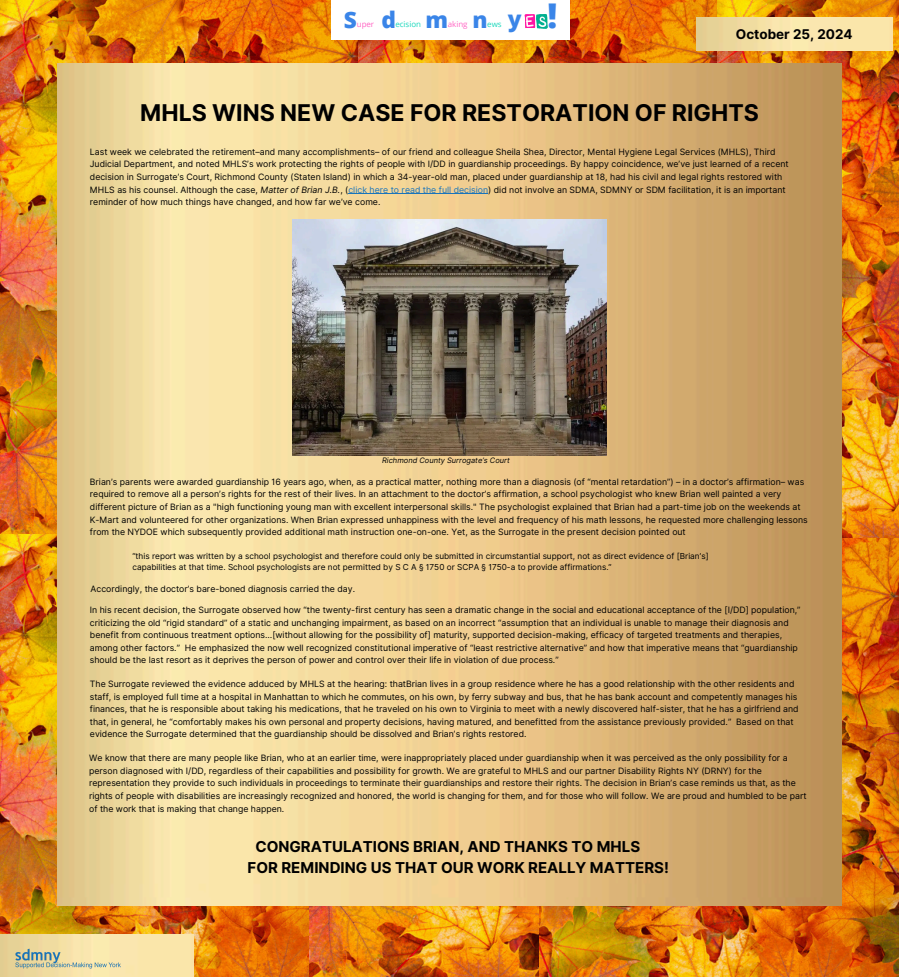
<style>
.page{position:relative;width:899px;height:977px;background:#fff}
.page>*{position:absolute;margin:0;border:0;box-sizing:border-box;transform-origin:0 0}
.t1{font:700 23.1px "Inter";color:#000}
.t2{font:800 22.68px "Open Sans";color:#3a85e8}
.t3{font:700 15.03px/20.9px "Inter";color:#000}
.t4{font:700 13.4px "Inter";color:#000}
.t5{font:8.75px/12.6px "Inter";color:#000}
.t6{font:8.72px/12.6px "Inter";color:#000}
.t7{font:8.22px/11.8px "Inter";color:#000}
.t8{font:7.92px "Open Sans";color:#1bd8bc}
.t9{font:7.92px "Open Sans";color:#ff66c4}
.t10{font:italic 7.47px "Inter";color:#000}
.s1{font-size:34.08px}
.s2{font-style:italic}
.s3{color:#1974bb}
</style>
<div class="page">
<img style="left:0;top:534px;width:309px;height:442px">
<img style="left:309px;top:905px;width:230px;height:71px">
<img style="left:539px;top:537px;width:359px;height:439px">
<img style="left:716px;top:0;width:182px;height:537px">
<img style="left:0;top:0;width:716px;height:534px">
<img style="left:0;top:934px;width:193px;height:42px">
<img style="left:15px;top:947px;width:108px;height:29px">
<div style="left:331px;top:0;width:238px;height:40px;background:#fff"></div>
<img style="left:525px;top:14px;width:22px;height:15px">
<img style="left:58px;top:64px;width:783px;height:841px">
<img style="left:292px;top:220px;width:314px;height:235px">
<img style="left:696px;top:17px;width:195px;height:33px">
<hr style="left:348px;top:193px;width:140px;height:1px;background:#1974bb">
<p class="t2" style="left:343px;top:4px;width:15px">S</p>
<p class="t9" style="left:356px;top:18px;width:19px">uper</p>
<p class="t2" style="left:507px;top:3px;width:51px">y <span class="s1">!</span></p>
<h4 class="t2" style="left:381px;top:4px;width:16px">d</h4>
<h3 class="t8" style="left:395px;top:18px;width:27px">ecision</h3>
<p class="t2" style="left:425px;top:4px;width:24px">m</p>
<p class="t9" style="left:447px;top:18px;width:21px">aking</p>
<p class="t2" style="left:472px;top:4px;width:17px">n</p>
<h1 class="t8" style="left:487px;top:18px;width:16px">ews</h1>
<h4 class="t4" style="left:735px;top:26px;width:118px">October 25, 2024</h4>
<h4 class="t1" style="left:140px;top:99px;width:620px">MHLS WINS NEW CASE FOR RESTORATION OF RIGHTS</h4>
<h4 class="t5" style="left:90px;top:145px;width:700px">Last week we celebrated the retirement–and many accomplishments– of our friend and colleague Sheila Shea, Director, Mental Hygiene Legal Services (MHLS), Third Judicial Department, and noted MHLS’s work protecting the rights of people with I/DD in guardianship proceedings. By happy coincidence, we’ve just learned of a recent decision in Surrogate’s Court, Richmond County (Staten Island) in which a 34-year-old man, placed under guardianship at 18, had his civil and legal rights restored with MHLS as his counsel. Although the case, <span class="s2">Matter of Brian J.B.</span>, (<span class="s3">click here to read the full decision</span>) did not involve an SDMA, SDMNY or SDM facilitation, it is an important reminder of how much things have changed, and how far we’ve come.</h4>
<p class="t10" style="left:382px;top:456px;width:129px">Richmond County Surrogate’s Court</p>
<h2 class="t6" style="left:90px;top:475px;width:719px">Brian’s parents were awarded guardianship 16 years ago, when, as a practical matter, nothing more than a diagnosis (of “mental retardation”) – in a doctor’s affirmation– was required to remove all a person’s rights for the rest of their lives. In an attachment to the doctor’s affirmation, a school psychologist who knew Brian well painted a very different picture of Brian as a "high functioning young man with excellent interpersonal skills." The psychologist explained that Brian had a part-time job on the weekends at K-Mart and volunteered for other organizations. When Brian expressed unhappiness with the level and frequency of his math lessons, he requested more challenging lessons from the NYDOE which subsequently provided additional math instruction one-on-one. Yet, as the Surrogate in the present decision pointed out</h2>
<p class="t7" style="left:132px;top:549px;width:577px">“this report was written by a school psychologist and therefore could only be submitted in circumstantial support, not as direct evidence of [Brian’s] capabilities at that time. School psychologists are not permitted by S C A § 1750 or SCPA § 1750-a to provide affirmations.”</p>
<h4 class="t6" style="left:91px;top:583px;width:266px">Accordingly, the doctor’s bare-boned diagnosis carried the day.</h4>
<p class="t6" style="left:90px;top:603px;width:712px">In his recent decision, the Surrogate observed how “the twenty-first century has seen a dramatic change in the social and educational acceptance of the [I/DD] population,” criticizing the old “rigid standard” of a static and unchanging impairment, as based on an incorrect “assumption that an individual is unable to manage their diagnosis and benefit from continuous treatment options…[without allowing for the possibility of] maturity, supported decision-making, efficacy of targeted treatments and therapies, among other factors.” He emphasized the now well recognized constitutional imperative of “least restrictive alternative” and how that imperative means that “guardianship should be the last resort as it deprives the person of power and control over their life in violation of due process.”</p>
<h4 class="t6" style="left:90px;top:677px;width:710px">The Surrogate reviewed the evidence adduced by MHLS at the hearing: thatBrian lives in a group residence where he has a good relationship with the other residents and staff, is employed full time at a hospital in Manhattan to which he commutes, on his own, by ferry subway and bus, that he has bank account and competently manages his finances, that he is responsible about taking his medications, that he traveled on his own to Virginia to meet with a newly discovered half-sister, that he has a girlfriend and that, in general, he “comfortably makes his own personal and property decisions, having matured, and benefitted from the assistance previously provided.” Based on that evidence the Surrogate determined that the guardianship should be dissolved and Brian’s rights restored.</h4>
<p class="t6" style="left:89px;top:752px;width:718px">We know that there are many people like Brian, who at an earlier time, were inappropriately placed under guardianship when it was perceived as the only possibility for a person diagnosed with I/DD, regardless of their capabilities and possibility for growth. We are grateful to MHLS and our partner Disability Rights NY (DRNY) for the representation they provide to such individuals in proceedings to terminate their guardianships and restore their rights. The decision in Brian’s case reminds us that, as the rights of people with disabilities are increasingly recognized and honored, the world is changing for them, and for those who will follow. We are proud and humbled to be part of the work that is making that change happen.</p>
<h4 class="t3" style="left:247px;top:836px;width:422px;text-indent:8px">CONGRATULATIONS BRIAN, AND THANKS TO MHLS<br>FOR REMINDING US THAT OUR WORK REALLY MATTERS!</h4>
</div>
